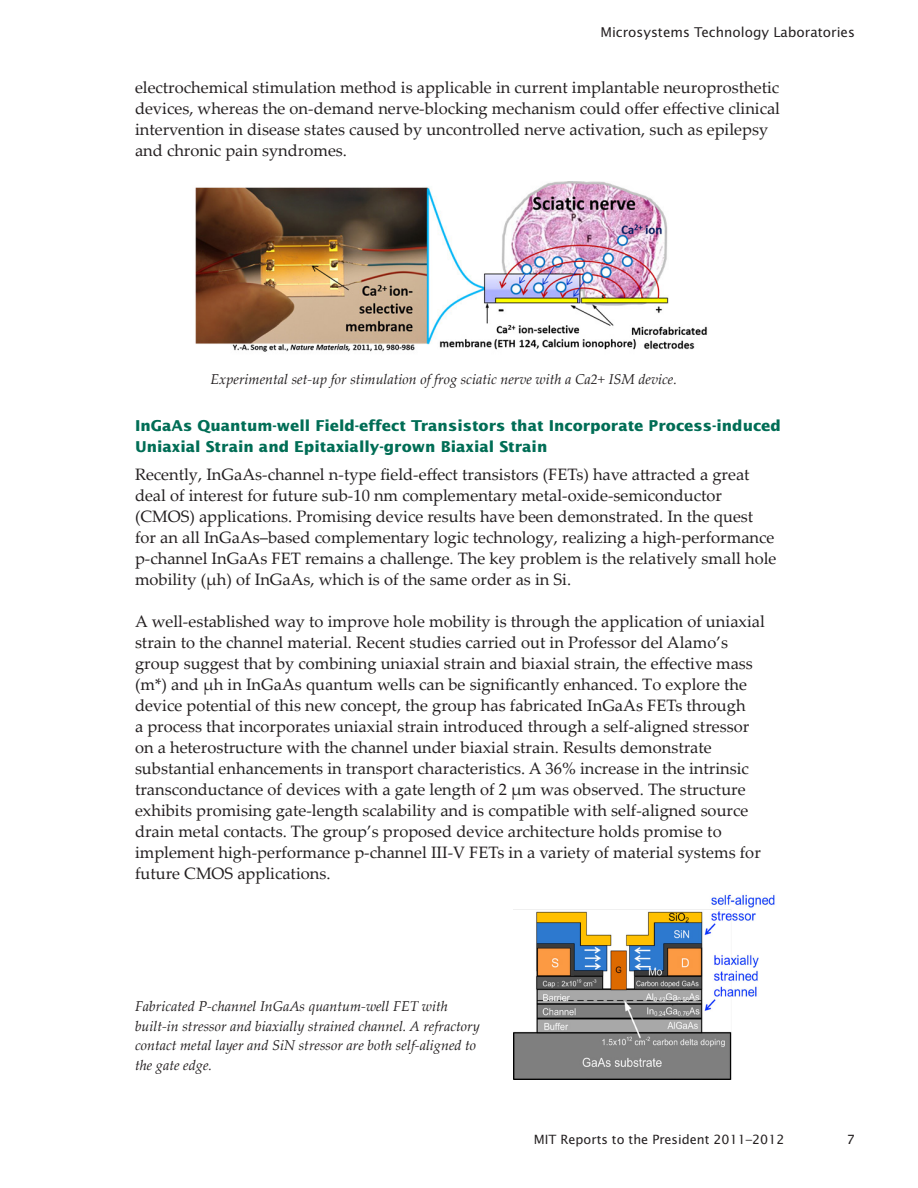
<style>
.page{position:relative;width:918px;height:1188px;background:#fff}
.page>*{position:absolute;margin:0;border:0;box-sizing:border-box;transform-origin:0 0}
.t1{font:16.5px/21px "Palatino Linotype";color:#231f20}
.Heading_3{font:700 15px/21px "Lucida Sans Std";color:#006d55}
.t2{font:italic 14.25px/19.5px "Palatino Linotype";color:#231f20}
.t3{font:13.5px "Lucida Sans Std";color:#231f20}
.t4{font:12.75px "Lucida Sans Std";color:#231f20}
</style>
<div class="page">
<img style="left:195px;top:182px;width:512px;height:170px">
<img style="left:514px;top:894px;width:261px;height:186px">
<p class="t3" style="left:600px;top:25px;width:256px">Microsystems Technology Laboratories</p>
<p class="t1" style="left:135px;top:76px;width:647px">electrochemical stimulation method is applicable in current implantable neuroprosthetic devices, whereas the on-demand nerve-blocking mechanism could offer effective clinical intervention in disease states caused by uncontrolled nerve activation, such as epilepsy and chronic pain syndromes.</p>
<p class="t2" style="left:211px;top:368px;width:468px">Experimental set-up for stimulation of frog sciatic nerve with a Ca2+ ISM device.</p>
<p class="Heading_3" style="left:135px;top:415px;width:647px">InGaAs Quantum-well Field-effect Transistors that Incorporate Process-induced<br>Uniaxial Strain and Epitaxially-grown Biaxial Strain</p>
<p class="t1" style="left:135px;top:463px;width:643px">Recently, InGaAs-channel n-type field-effect transistors (FETs) have attracted a great deal of interest for future sub-10 nm complementary metal-oxide-semiconductor (CMOS) applications. Promising device results have been demonstrated. In the quest for an all InGaAs–based complementary logic technology, realizing a high-performance p-channel InGaAs FET remains a challenge. The key problem is the relatively small hole mobility (μh) of InGaAs, which is of the same order as in Si.</p>
<p class="t1" style="left:135px;top:610px;width:631px">A well-established way to improve hole mobility is through the application of uniaxial strain to the channel material. Recent studies carried out in Professor del Alamo’s group suggest that by combining uniaxial strain and biaxial strain, the effective mass (m*) and μh in InGaAs quantum wells can be significantly enhanced. To explore the device potential of this new concept, the group has fabricated InGaAs FETs through<br>a process that incorporates uniaxial strain introduced through a self-aligned stressor on a heterostructure with the channel under biaxial strain. Results demonstrate substantial enhancements in transport characteristics. A 36% increase in the intrinsic transconductance of devices with a gate length of 2 μm was observed. The structure exhibits promising gate-length scalability and is compatible with self-aligned source drain metal contacts. The group’s proposed device architecture holds promise to implement high-performance p-channel III-V FETs in a variety of material systems for future CMOS applications.</p>
<p class="t2" style="left:135px;top:996px;width:346px">Fabricated P-channel InGaAs quantum-well FET with built-in stressor and biaxially strained channel. A refractory contact metal layer and SiN stressor are both self-aligned to the gate edge.</p>
<p class="t4" style="left:534px;top:1132px;width:252px">MIT Reports to the President 2011–2012</p>
<p class="t4" style="left:847px;top:1132px;width:10px">7</p>
</div>
